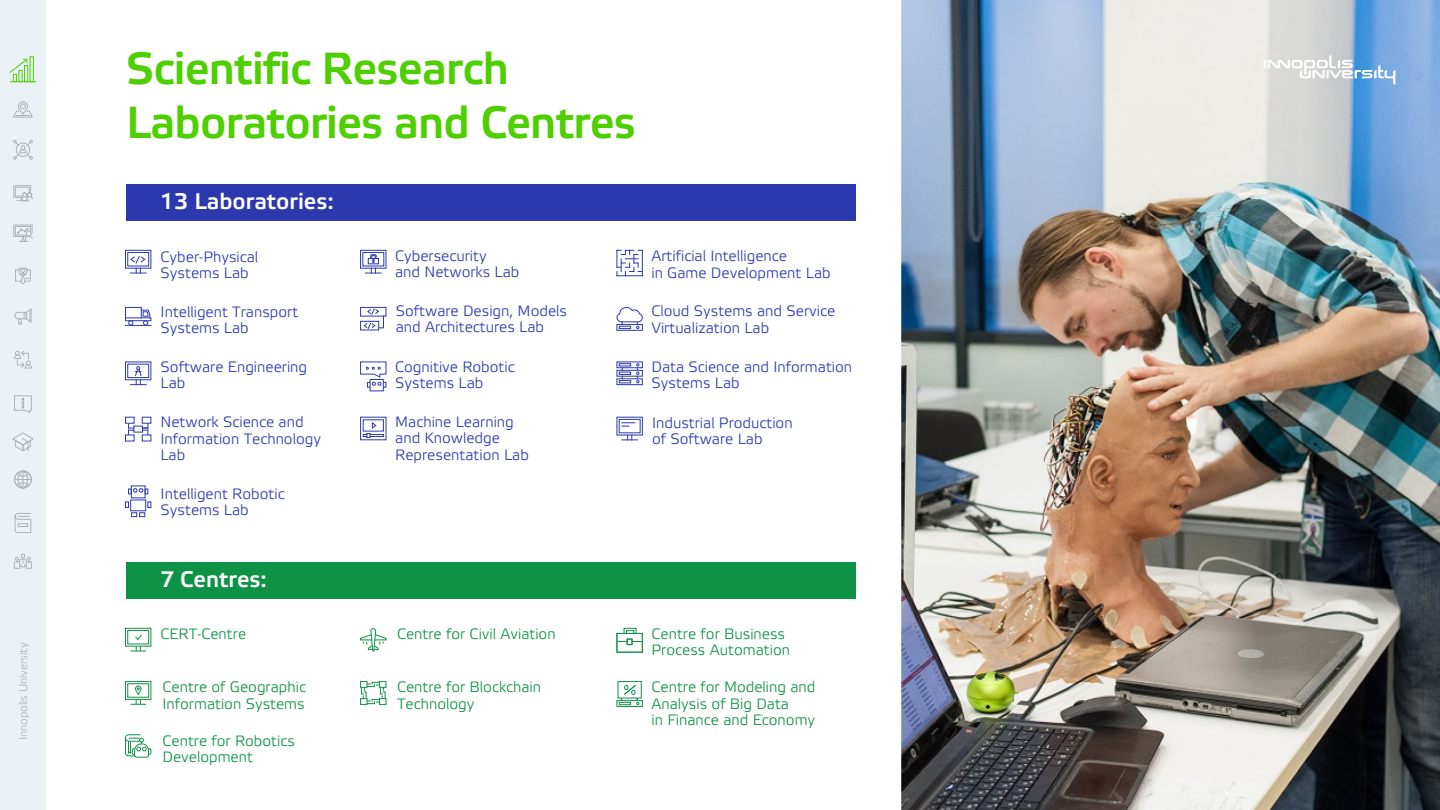
<style>
.page{position:relative;width:1440px;height:810px;background:#fff}
.page>*{position:absolute;margin:0;border:0;box-sizing:border-box;transform-origin:0 0}
.t1{font:45px/54px "Elektra Medium Pro";letter-spacing:-.02em;color:#4dcf00}
.t2{font:22.5px "Elektra Medium Pro";color:#fff}
.t3{font:15px/16.5px "Elektra Light Pro";color:#2c39ae}
.t4{font:15px/16.5px "Elektra Light Pro";color:#0e9246}
.t5{font:11.25px "Elektra Light Pro";letter-spacing:-.015em;color:#adb4ba}
</style>
<div class="page">
<div style="left:126px;top:562px;width:729px;height:36px;background:#0e9246"></div>
<div style="left:126px;top:185px;width:729px;height:36px;background:#2c39ae"></div>
<img style="left:901px;top:0;width:539px;height:810px">
<svg style="left:1264px;top:55px;width:131px;height:30px"></svg>
<div style="left:125px;top:250px;width:26px;height:19px;border:1px solid #2c39ae"></div>
<div style="left:127px;top:252px;width:22px;height:14px;border:1px solid #2c39ae"></div>
<svg style="left:130px;top:256px;width:16px;height:18px"></svg>
<div style="left:360px;top:250px;width:26px;height:19px;border:1px solid #2c39ae"></div>
<div style="left:362px;top:252px;width:22px;height:14px;border:1px solid #2c39ae"></div>
<svg style="left:617px;top:250px;width:26px;height:26px"></svg>
<div style="left:125px;top:307px;width:17px;height:11px;border:1px solid #2c39ae"></div>
<svg style="left:125px;top:309px;width:26px;height:17px"></svg>
<div style="left:125px;top:362px;width:26px;height:18px;border:1px solid #2c39ae"></div>
<div style="left:127px;top:364px;width:22px;height:14px;border:1px solid #2c39ae"></div>
<svg style="left:130px;top:366px;width:16px;height:19px"></svg>
<div style="left:125px;top:417px;width:10px;height:7px;border:1px solid #2c39ae"></div>
<div style="left:142px;top:417px;width:9px;height:7px;border:1px solid #2c39ae"></div>
<div style="left:133px;top:426px;width:10px;height:6px;border:1px solid #2c39ae"></div>
<div style="left:142px;top:435px;width:9px;height:6px;border:1px solid #2c39ae"></div>
<div style="left:125px;top:435px;width:10px;height:6px;border:1px solid #2c39ae"></div>
<svg style="left:128px;top:424px;width:6px;height:10px"></svg>
<svg style="left:143px;top:424px;width:6px;height:10px"></svg>
<div style="left:619px;top:419px;width:22px;height:14px;border:1px solid #2c39ae"></div>
<svg style="left:622px;top:435px;width:16px;height:6px"></svg>
<svg style="left:622px;top:422px;width:13px;height:5px"></svg>
<div style="left:360px;top:321px;width:19px;height:9px;border:1px solid #2c39ae"></div>
<div style="left:360px;top:307px;width:26px;height:9px;border:1px solid #2c39ae"></div>
<svg style="left:363px;top:308px;width:21px;height:21px"></svg>
<div style="left:370px;top:379px;width:14px;height:12px;border:1px solid #2c39ae"></div>
<svg style="left:360px;top:361px;width:27px;height:27px"></svg>
<div style="left:617px;top:324px;width:26px;height:7px;border:1px solid #2c39ae"></div>
<svg style="left:616px;top:307px;width:27px;height:22px"></svg>
<div style="left:617px;top:362px;width:26px;height:6px;border:1px solid #2c39ae"></div>
<div style="left:617px;top:370px;width:26px;height:7px;border:1px solid #2c39ae"></div>
<div style="left:617px;top:378px;width:26px;height:7px;border:1px solid #2c39ae"></div>
<svg style="left:619px;top:363px;width:20px;height:20px"></svg>
<div style="left:363px;top:419px;width:21px;height:12px;border:1px solid #2c39ae"></div>
<div style="left:370px;top:434px;width:14px;height:3px;border:1px solid #2c39ae"></div>
<svg style="left:363px;top:421px;width:14px;height:17px"></svg>
<div style="left:125px;top:681px;width:26px;height:19px;border:1px solid #0e9246"></div>
<div style="left:127px;top:683px;width:22px;height:15px;border:1px solid #0e9246"></div>
<svg style="left:130px;top:685px;width:16px;height:20px"></svg>
<svg style="left:360px;top:628px;width:27px;height:24px"></svg>
<div style="left:360px;top:681px;width:7px;height:7px;border:1px solid #0e9246"></div>
<div style="left:360px;top:698px;width:7px;height:7px;border:1px solid #0e9246"></div>
<div style="left:379px;top:681px;width:7px;height:7px;border:1px solid #0e9246"></div>
<div style="left:379px;top:698px;width:7px;height:7px;border:1px solid #0e9246"></div>
<svg style="left:361px;top:682px;width:25px;height:22px"></svg>
<div style="left:624px;top:628px;width:12px;height:6px;border:1px solid #0e9246"></div>
<div style="left:617px;top:633px;width:26px;height:20px;border:1px solid #0e9246"></div>
<svg style="left:617px;top:630px;width:25px;height:15px"></svg>
<div style="left:618px;top:681px;width:24px;height:17px;border:1px solid #0e9246"></div>
<div style="left:617px;top:700px;width:26px;height:7px;border:1px solid #0e9246"></div>
<svg style="left:619px;top:684px;width:20px;height:21px"></svg>
<div style="left:125px;top:628px;width:26px;height:19px;border:1px solid #0e9246"></div>
<div style="left:127px;top:630px;width:22px;height:14px;border:1px solid #0e9246"></div>
<svg style="left:130px;top:634px;width:16px;height:18px"></svg>
<svg style="left:125px;top:734px;width:27px;height:24px"></svg>
<svg style="left:366px;top:254px;width:15px;height:20px"></svg>
<div style="left:0;top:0;width:45px;height:810px;background:#ebf2f5"></div>
<div style="left:30px;top:56px;width:4px;height:26px;border:1px solid #4dcf00"></div>
<svg style="left:9px;top:58px;width:27px;height:24px"></svg>
<svg style="left:14px;top:554px;width:18px;height:15px"></svg>
<svg style="left:15px;top:513px;width:16px;height:20px"></svg>
<svg style="left:14px;top:471px;width:18px;height:17px"></svg>
<svg style="left:12px;top:432px;width:22px;height:19px"></svg>
<svg style="left:14px;top:395px;width:18px;height:18px"></svg>
<svg style="left:14px;top:186px;width:17px;height:12px"></svg>
<div style="left:15px;top:187px;width:14px;height:9px;background:#ebf2f5;border:1px solid #adb4ba"></div>
<svg style="left:17px;top:193px;width:16px;height:8px"></svg>
<svg style="left:13px;top:101px;width:20px;height:16px"></svg>
<svg style="left:15px;top:268px;width:16px;height:16px"></svg>
<svg style="left:13px;top:140px;width:20px;height:19px"></svg>
<svg style="left:14px;top:351px;width:18px;height:17px"></svg>
<svg style="left:13px;top:225px;width:19px;height:17px"></svg>
<svg style="left:15px;top:308px;width:17px;height:16px"></svg>
<svg style="left:128px;top:488px;width:21px;height:7px"></svg>
<svg style="left:125px;top:502px;width:26px;height:15px"></svg>
<p class="t5" style="left:17px;top:740px;width:98px;rotate:-90deg">Innopolis University</p>
<h1 class="t1" style="left:126px;top:43px;width:511px">Scientific Research<br>Laboratories and Centres</h1>
<h2 class="t2" style="left:160px;top:189px;width:175px">13 Laboratories:</h2>
<p class="t3" style="left:161px;top:249px;width:99px">Cyber-Physical<br>Systems Lab</p>
<p class="t3" style="left:161px;top:304px;width:139px">Intelligent Transport<br>Systems Lab</p>
<p class="t3" style="left:395px;top:248px;width:126px">Cybersecurity<br>and Networks Lab</p>
<p class="t3" style="left:396px;top:303px;width:173px">Software Design, Models and Architectures Lab</p>
<p class="t3" style="left:651px;top:248px;width:181px">Artificial Intelligence<br>in Game Development Lab</p>
<p class="t3" style="left:651px;top:303px;width:185px">Cloud Systems and Service<br>Virtualization Lab</p>
<p class="t3" style="left:395px;top:359px;width:121px">Cognitive Robotic<br>Systems Lab</p>
<p class="t3" style="left:161px;top:359px;width:148px">Software Engineering<br>Lab</p>
<p class="t3" style="left:651px;top:359px;width:202px">Data Science and Information<br>Systems Lab</p>
<p class="t3" style="left:160px;top:414px;width:162px">Network Science and<br>Information Technology<br>Lab</p>
<p class="t3" style="left:161px;top:486px;width:126px">Intelligent Robotic<br>Systems Lab</p>
<h2 class="t2" style="left:160px;top:567px;width:108px">7 Centres:</h2>
<p class="t4" style="left:160px;top:626px;width:87px">CERT-Centre</p>
<p class="t4" style="left:162px;top:680px;width:145px">Centre of Geographic<br>Information Systems</p>
<p class="t4" style="left:162px;top:733px;width:134px">Centre for Robotics<br>Development</p>
<p class="t3" style="left:395px;top:414px;width:135px">Machine Learning and Knowledge<br>Representation Lab</p>
<p class="t3" style="left:652px;top:415px;width:142px">Industrial Production of Software Lab</p>
<p class="t4" style="left:397px;top:626px;width:160px">Centre for Civil Aviation</p>
<p class="t4" style="left:652px;top:626px;width:140px">Centre for Business<br>Process Automation</p>
<p class="t4" style="left:397px;top:680px;width:146px">Centre for Blockchain<br>Technology</p>
<p class="t4" style="left:651px;top:679px;width:165px">Centre for Modeling and<br>Analysis of Big Data<br>in Finance and Economy</p>
</div>
